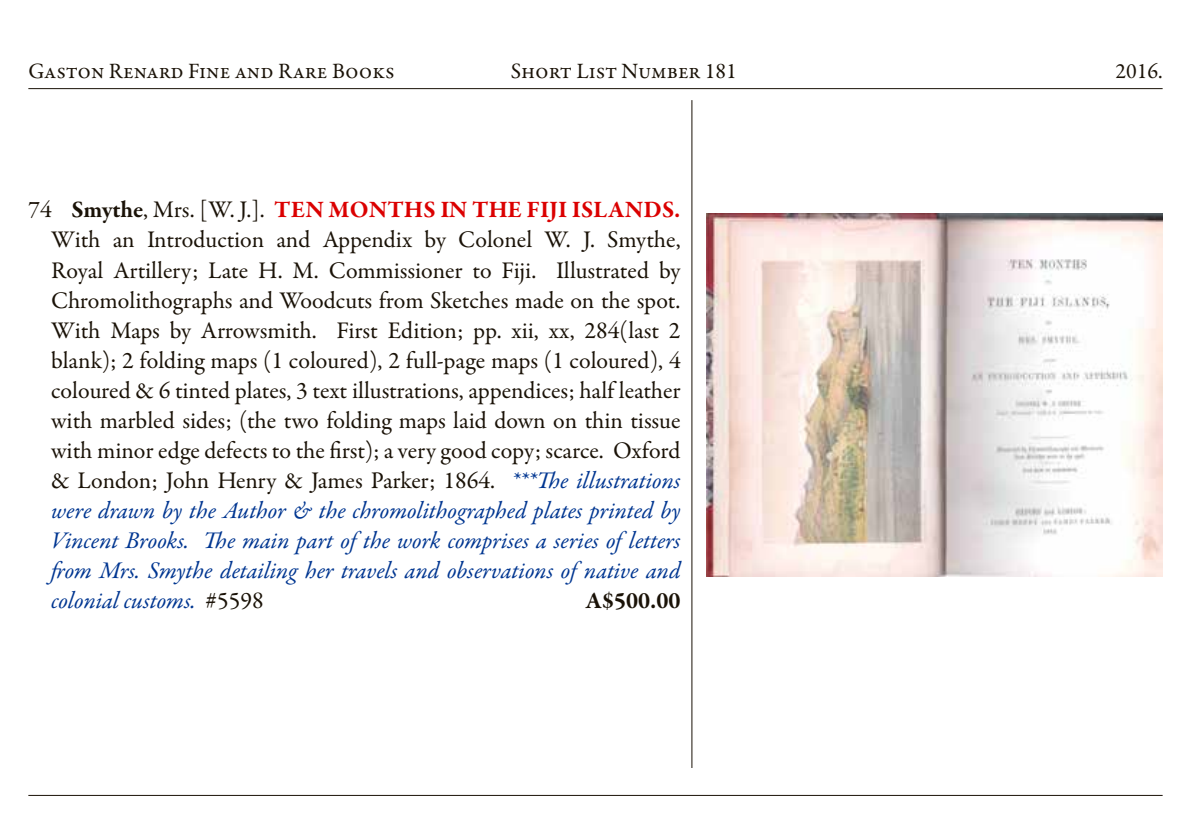
<style>
.page{position:relative;width:1191px;height:840px;background:#fff}
.page>*{position:absolute;margin:0;border:0;box-sizing:border-box;transform-origin:0 0}
.t1{font:24px/30px "Garamond Premr Pro";letter-spacing:-.005em;color:#1a1207;text-align:justify}
.t2{font:700 24px "Garamond Premr Pro";color:#1a1207}
.t3{font:22px "Garamond Premr Pro";color:#1a1207}
.s1{font-weight:700}
.s2{font-weight:700;color:#db0000}
.s3{font-style:italic;color:#003691}
</style>
<div class="page">
<hr style="left:28px;top:88px;width:1134px;height:1px;background:#1a1207">
<hr style="left:28px;top:794px;width:1134px;height:1px;background:#1a1207">
<hr style="left:691px;top:100px;width:1px;height:667px;background:#1a1207">
<img style="left:706px;top:213px;width:456px;height:363px">
<p class="t3" style="left:28px;top:57px;width:368px">Gaston Renard Fine and Rare Books</p>
<p class="t3" style="left:511px;top:57px;width:228px">Short List Number 181</p>
<p class="t3" style="left:1115px;top:57px;width:49px">2016.</p>
<p class="t1" style="left:51px;top:195px;width:631px;text-indent:-23px">74 <span class="s1">Smythe</span>, Mrs. [W. J.]. <span class="s2">TEN MONTHS IN THE FIJI ISLANDS.<br></span>With an Introduction and Appendix by Colonel W. J. Smythe, Royal Artillery; Late H. M. Commissioner to Fiji. Illustrated by Chromolithographs and Woodcuts from Sketches made on the spot.<br>With Maps by Arrowsmith. First Edition; pp. xii, xx, 284(last 2 blank); 2 folding maps (1 coloured), 2 full-page maps (1 coloured), 4 coloured &amp; 6 tinted plates, 3 text illustrations, appendices; half leather with marbled sides; (the two folding maps laid down on thin tissue with minor edge defects to the first); a very good copy; scarce. Oxford &amp; London; John Henry &amp; James Parker; 1864. <span class="s3">***The illustrations were drawn by the Author &amp; the chromolithographed plates printed by Vincent Brooks. The main part of the work comprises a series of letters from Mrs. Smythe detailing her travels and observations of native and colonial customs.</span> #5598</p>
<p class="t2" style="left:586px;top:585px;width:96px">A$500.00</p>
</div>
